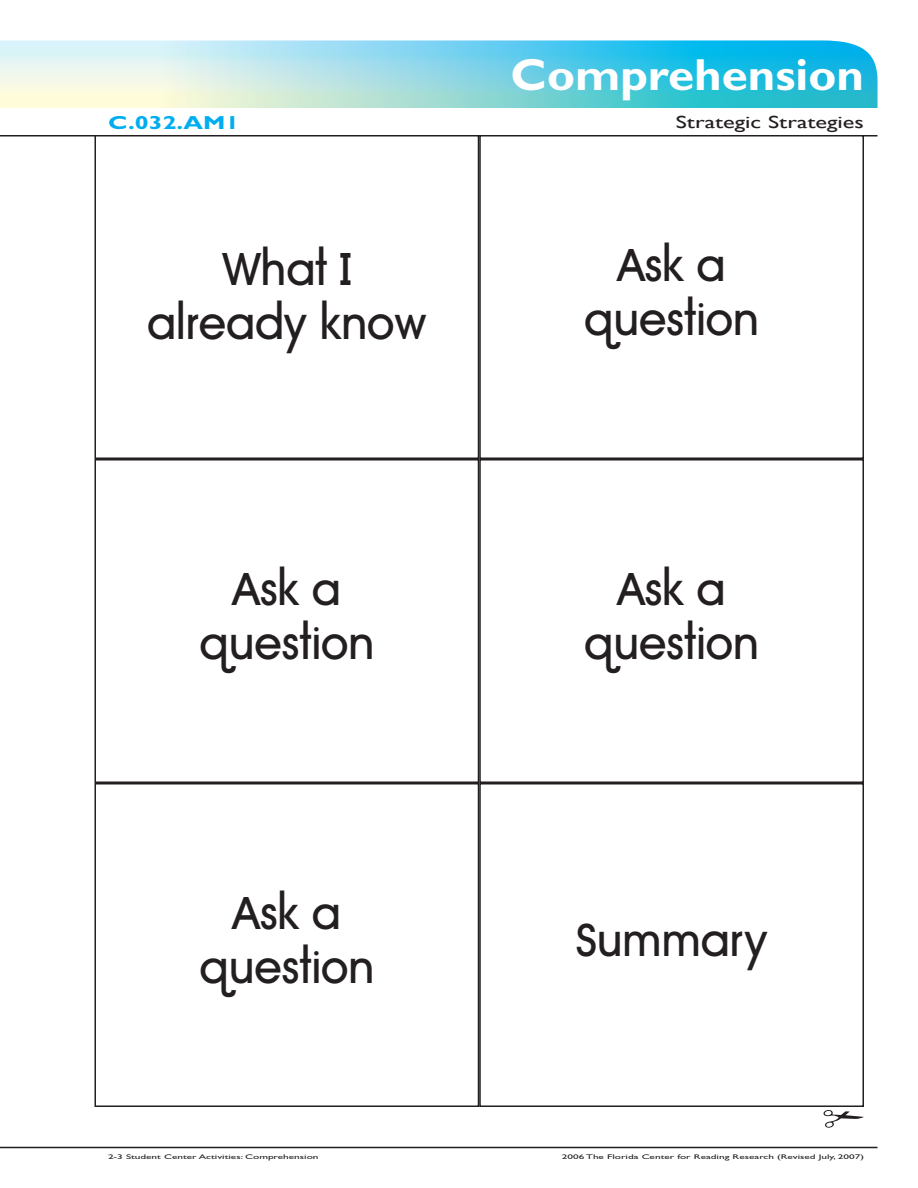
<style>
.page{position:relative;width:918px;height:1188px;background:#fff}
.page>*{position:absolute;margin:0;border:0;box-sizing:border-box;transform-origin:0 0}
.t1{font:45px/54px "Avant Garde Medium Modified";color:#231f20;text-align:center}
.t2{font:700 45px "Gill Sans MT Modified";color:#fff;scale:1.05 1}
.t3{font:700 18.9px "Gill Sans MT Modified";color:#00aeef;scale:1.33 1}
.t4{font:17.55px "Gill Sans";color:#231f20;scale:1.39 1}
.t5{font:6.75px "Gill Sans MT Modified";color:#231f20;scale:1.67 1}
</style>
<div class="page">
<svg style="left:0;top:40px;width:878px;height:68px;background:#87d8e4"></svg>
<hr style="left:0;top:1147px;width:878px;height:1px;background:#231f20">
<hr style="left:0;top:135px;width:878px;height:1px;background:#231f20">
<svg style="left:824px;top:1110px;width:40px;height:18px"></svg>
<div style="left:94px;top:135px;width:385px;height:324px;border:2px solid #231f20"></div>
<div style="left:479px;top:135px;width:385px;height:324px;border:2px solid #231f20"></div>
<div style="left:94px;top:459px;width:385px;height:324px;border:2px solid #231f20"></div>
<div style="left:479px;top:459px;width:385px;height:324px;border:2px solid #231f20"></div>
<div style="left:94px;top:783px;width:385px;height:324px;border:2px solid #231f20"></div>
<div style="left:479px;top:783px;width:385px;height:324px;border:2px solid #231f20"></div>
<h1 class="t2" style="left:511px;top:48px;width:338px">Comprehension</h1>
<p class="t3" style="left:108px;top:111px;width:100px">C.032.AM1</p>
<p class="t4" style="left:676px;top:112px;width:137px">Strategic Strategies</p>
<p class="t1" style="left:223px;top:243px;width:129px">What I</p>
<p class="t1" style="left:147px;top:297px;width:281px">already know</p>
<p class="t1" style="left:584px;top:240px;width:176px">Ask a question</p>
<p class="t1" style="left:199px;top:564px;width:176px">Ask a question</p>
<p class="t1" style="left:584px;top:564px;width:176px">Ask a question</p>
<p class="t1" style="left:199px;top:888px;width:176px">Ask a question</p>
<p class="t1" style="left:576px;top:915px;width:193px">Summary</p>
<p class="t5" style="left:108px;top:1153px;width:128px">2-3 Student Center Activities: Comprehension</p>
<p class="t5" style="left:562px;top:1153px;width:182px">2006 The Florida Center for Reading Research (Revised July, 2007)</p>
</div>
